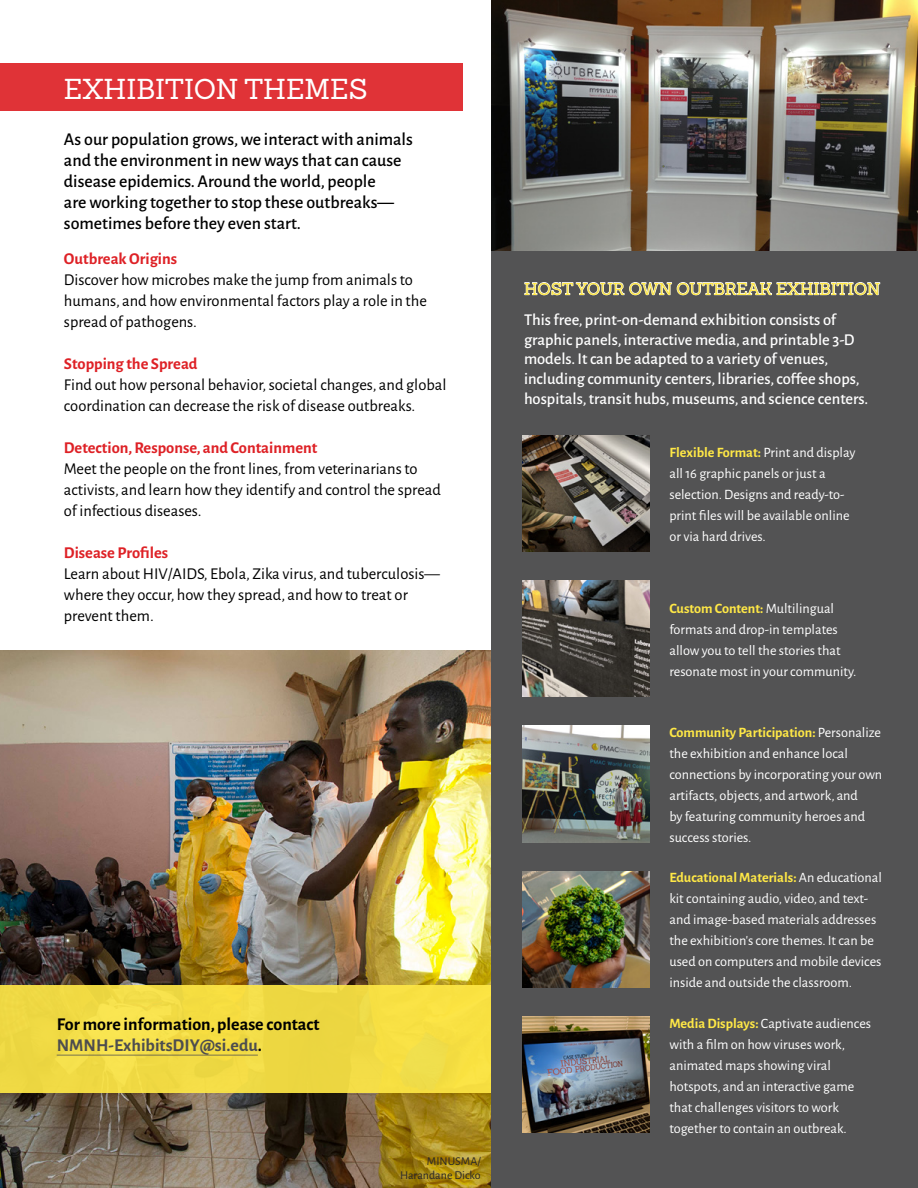
<style>
.page{position:relative;width:918px;height:1188px;background:#fff}
.page>*{position:absolute;margin:0;border:0;box-sizing:border-box;transform-origin:0 0}
.t1{font:28.05px "Sanchez";color:#fff}
.t2{font:500 18px/21px "Alegreya Sans";color:#000}
.t3{font:700 18px/21px "Alegreya Sans";color:#000}
.t4{font:16.8px "Sanchez";color:#ffe846}
.t5{font:16.5px/21px "Alegreya Sans";color:#000}
.t6{font:500 16.5px/19.6px "Alegreya Sans";color:#fff}
.t7{font:700 16.5px "Alegreya Sans";color:#de2126}
.t8{font:14.25px/21px "Alegreya Sans";color:#fff}
.t9{font:12px/14.4px "Alegreya Sans";color:#292829;text-align:right}
.s1{font-weight:700;color:#ffe846}
.s2{color:#4d4d4f}
</style>
<div class="page">
<img style="left:0;top:650px;width:491px;height:538px">
<div style="left:0;top:985px;width:491px;height:107px;background:#f1db43"></div>
<div style="left:491px;top:0;width:427px;height:1188px;background:#535354"></div>
<img style="left:491px;top:0;width:427px;height:251px">
<hr style="left:57px;top:1055px;width:201px;height:1px;background:#4d4d4f">
<img style="left:523px;top:580px;width:126px;height:117px">
<img style="left:522px;top:871px;width:127px;height:117px">
<img style="left:522px;top:1017px;width:127px;height:116px">
<img style="left:522px;top:435px;width:127px;height:116px">
<img style="left:522px;top:726px;width:127px;height:116px">
<div style="left:0;top:63px;width:462px;height:48px;background:#e03337"></div>
<svg style="left:524px;top:282px;width:356px;height:13px"></svg>
<h1 class="t1" style="left:64px;top:71px;width:305px">EXHIBITION THEMES</h1>
<p class="t2" style="left:64px;top:128px;width:351px">As our population grows, we interact with animals and the environment in new ways that can cause disease epidemics. Around the world, people<br>are working together to stop these outbreaks— sometimes before they even start.</p>
<p class="t7" style="left:64px;top:247px;width:115px">Outbreak Origins</p>
<p class="t5" style="left:64px;top:269px;width:364px">Discover how microbes make the jump from animals to humans, and how environmental factors play a role in the spread of pathogens.</p>
<p class="t7" style="left:64px;top:352px;width:135px">Stopping the Spread</p>
<p class="t5" style="left:64px;top:374px;width:384px">Find out how personal behavior, societal changes, and global coordination can decrease the risk of disease outbreaks.</p>
<p class="t7" style="left:64px;top:436px;width:255px">Detection, Response, and Containment</p>
<p class="t5" style="left:64px;top:458px;width:379px">Meet the people on the front lines, from veterinarians to activists, and learn how they identify and control the spread of infectious diseases.</p>
<p class="t7" style="left:64px;top:541px;width:106px">Disease Profiles</p>
<p class="t5" style="left:64px;top:563px;width:377px">Learn about HIV/AIDS, Ebola, Zika virus, and tuberculosis— where they occur, how they spread, and how to treat or prevent them.</p>
<p class="t4" style="left:524px;top:278px;width:358px">HOST YOUR OWN OUTBREAK EXHIBITION</p>
<p class="t6" style="left:524px;top:309px;width:346px">This free, print-on-demand exhibition consists of graphic panels, interactive media, and printable 3-D models. It can be adapted to a variety of venues, including community centers, libraries, coffee shops, hospitals, transit hubs, museums, and science centers.</p>
<p class="t8" style="left:669px;top:441px;width:188px"><span class="s1">Flexible Format:</span> Print and display all 16 graphic panels or just a selection. Designs and ready-to&shy;print files will be available online or via hard drives.</p>
<p class="t8" style="left:669px;top:597px;width:188px"><span class="s1">Custom Content:</span> Multilingual formats and drop-in templates allow you to tell the stories that resonate most in your community.</p>
<p class="t8" style="left:669px;top:722px;width:214px"><span class="s1">Community Participation:</span> Personalize the exhibition and enhance local connections by incorporating your own artifacts, objects, and artwork, and<br>by featuring community heroes and success stories.</p>
<p class="t8" style="left:669px;top:867px;width:214px"><span class="s1">Educational Materials:</span> An educational kit containing audio, video, and text&shy;and image-based materials addresses the exhibition’s core themes. It can be used on computers and mobile devices inside and outside the classroom.</p>
<p class="t3" style="left:57px;top:1013px;width:264px">For more information, please contact<br><span class="s2">NMNH-ExhibitsDIY@si.edu</span>.</p>
<p class="t8" style="left:669px;top:1012px;width:203px"><span class="s1">Media Displays:</span> Captivate audiences with a film on how viruses work, animated maps showing viral hotspots, and an interactive game that challenges visitors to work together to contain an outbreak.</p>
<p class="t9" style="left:400px;top:1153px;width:82px">MINUSMA/<br>Harandane Dicko</p>
</div>
